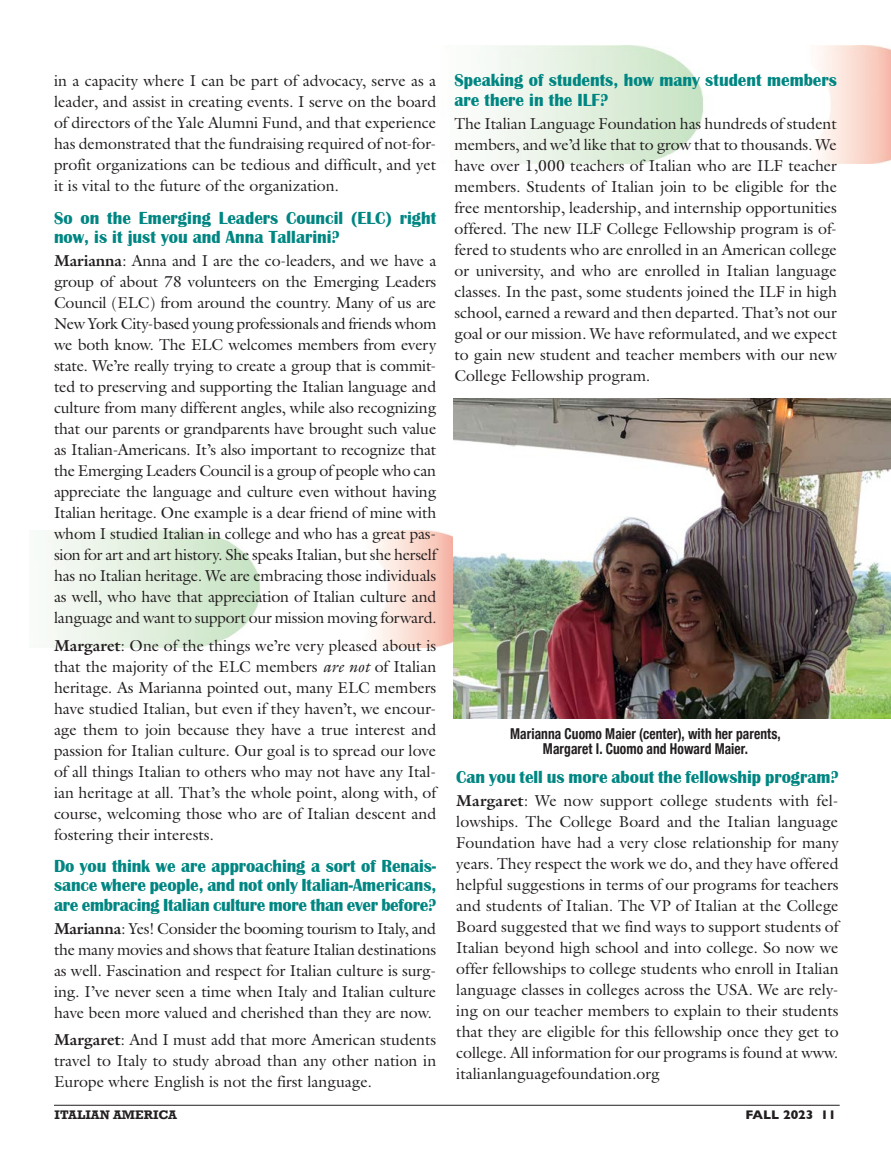
<style>
.page{position:relative;width:891px;height:1161px;background:#fff}
.page>*{position:absolute;margin:0;border:0;box-sizing:border-box;transform-origin:0 0}
.t1{font:700 18px/19.5px "Britannic";color:#008682;scale:.95 1}
.t2{font:15.9px/21px "Galliard Pro";color:#231f20;text-align:justify}
.t3{font:700 condensed 15px/15px "Helvetica Neue";letter-spacing:.005em;color:#231f20;text-align:center;scale:.9 1}
.t4{font:700 12.75px "Rockwell";color:#231f20}
.t5{font:700 12.75px "Gill Sans";color:#231f20}
.s1{font-weight:700}
.s2{font-style:italic}
</style>
<div class="page">
<hr style="left:54px;top:1105px;width:786px;height:1px;background:#231f20">
<img style="left:492px;top:46px;width:399px;height:117px">
<img style="left:49px;top:531px;width:405px;height:117px">
<img style="left:454px;top:398px;width:437px;height:320px">
<p class="t2" style="left:54px;top:70px;width:384px">in a capacity where I can be part of advocacy, serve as a leader, and assist in creating events. I serve on the board of directors of the Yale Alumni Fund, and that experience has demonstrated that the fundraising required of not-for&shy;profit organizations can be tedious and difficult, and yet it is vital to the future of the organization.</p>
<p class="t1" style="left:54px;top:208px;width:404px">So on the Emerging Leaders Council (ELC) right now, is it just you and Anna Tallarini?</p>
<p class="t2" style="left:54px;top:250px;width:384px"><span class="s1">Marianna</span>: Anna and I are the co-leaders, and we have a group of about 78 volunteers on the Emerging Leaders Council (ELC) from around the country. Many of us are New York City-based young professionals and friends whom we both know. The ELC welcomes members from every state. We’re really trying to create a group that is commit&shy;ted to preserving and supporting the Italian language and culture from many different angles, while also recognizing that our parents or grandparents have brought such value as Italian-Americans. It’s also important to recognize that the Emerging Leaders Council is a group of people who can appreciate the language and culture even without having Italian heritage. One example is a dear friend of mine with whom I studied Italian in college and who has a great pas&shy;sion for art and art history. She speaks Italian, but she herself has no Italian heritage. We are embracing those individuals as well, who have that appreciation of Italian culture and language and want to support our mission moving forward.</p>
<p class="t2" style="left:54px;top:634px;width:384px"><span class="s1">Margaret</span>: One of the things we’re very pleased about is that the majority of the ELC members <span class="s2">are not</span> of Italian heritage. As Marianna pointed out, many ELC members have studied Italian, but even if they haven’t, we encour&shy;age them to join because they have a true interest and passion for Italian culture. Our goal is to spread our love of all things Italian to others who may not have any Ital&shy;ian heritage at all. That’s the whole point, along with, of course, welcoming those who are of Italian descent and fostering their interests.</p>
<p class="t1" style="left:54px;top:856px;width:404px;text-align:justify">Do you think we are approaching a sort of Renais&shy;sance where people, and not only Italian-Americans, are embracing Italian culture more than ever before?</p>
<p class="t2" style="left:54px;top:918px;width:384px"><span class="s1">Marianna</span>: Yes! Consider the booming tourism to Italy, and the many movies and shows that feature Italian destinations as well. Fascination and respect for Italian culture is surg&shy;ing. I’ve never seen a time when Italy and Italian culture have been more valued and cherished than they are now.</p>
<p class="t2" style="left:54px;top:1029px;width:384px"><span class="s1">Margaret</span>: And I must add that more American students travel to Italy to study abroad than any other nation in Europe where English is not the first language.</p>
<p class="t1" style="left:454px;top:71px;width:404px">Speaking of students, how many student members are there in the ILF?</p>
<p class="t2" style="left:454px;top:113px;width:384px">The Italian Language Foundation has hundreds of student members, and we’d like that to grow that to thousands. We have over 1,000 teachers of Italian who are ILF teacher members. Students of Italian join to be eligible for the free mentorship, leadership, and internship opportunities offered. The new ILF College Fellowship program is of&shy;fered to students who are enrolled in an American college or university, and who are enrolled in Italian language classes. In the past, some students joined the ILF in high school, earned a reward and then departed. That’s not our goal or our mission. We have reformulated, and we expect to gain new student and teacher members with our new College Fellowship program.</p>
<p class="t3" style="left:510px;top:725px;width:302px">Marianna Cuomo Maier (center), with her parents,<br>Margaret I. Cuomo and Howard Maier.</p>
<p class="t1" style="left:456px;top:767px;width:404px">Can you tell us more about the fellowship program?</p>
<p class="t2" style="left:456px;top:790px;width:384px"><span class="s1">Margaret</span>: We now support college students with fel&shy;lowships. The College Board and the Italian language Foundation have had a very close relationship for many years. They respect the work we do, and they have offered helpful suggestions in terms of our programs for teachers and students of Italian. The VP of Italian at the College Board suggested that we find ways to support students of Italian beyond high school and into college. So now we offer fellowships to college students who enroll in Italian language classes in colleges across the USA. We are rely&shy;ing on our teacher members to explain to their students that they are eligible for this fellowship once they get to college. All information for our programs is found at www. italianlanguagefoundation.org</p>
<p class="t4" style="left:55px;top:1107px;width:124px">ITALIAN AMERICA</p>
<p class="t5" style="left:745px;top:1105px;width:92px">FALL 2023 11</p>
</div>
